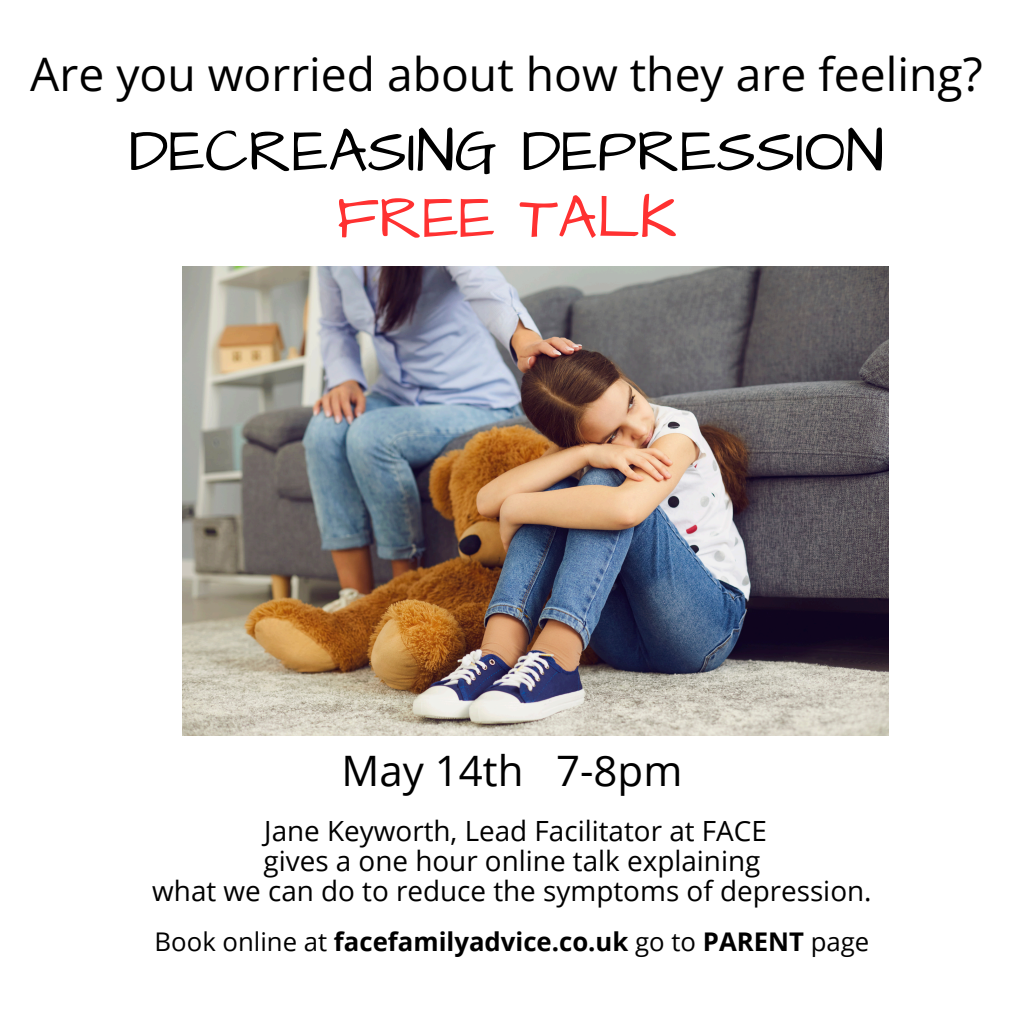
<style>
.page{position:relative;width:1013px;height:1013px;background:#fff}
.page>*{position:absolute;margin:0;border:0;box-sizing:border-box;transform-origin:0 0}
.t1{font:61.25px/66.5px "Architects Daughter";color:#000;text-align:center}
.t2{font:46.25px "Open Sans";color:#000}
.t3{font:42px "Open Sans";color:#000}
.t4{font:27.88px "Open Sans";color:#000}
.t5{font:700 25.75px "Open Sans";color:#000}
.s1{color:#ff3131}
.s2{font-weight:400}
</style>
<div class="page">
<img style="left:183px;top:267px;width:705px;height:469px">
<p class="t2" style="left:30px;top:42px;width:953px">Are you worried about how they are feeling?</p>
<p class="t1" style="left:129px;top:119px;width:756px">DECREASING DEPRESSION<br><span class="s1">FREE TALK</span></p>
<h1 class="t3" style="left:341px;top:741px;width:342px">May 14th 7-8pm</h1>
<p class="t4" style="left:264px;top:811px;width:504px">Jane Keyworth, Lead Facilitator at FACE</p>
<h2 class="t4" style="left:263px;top:841px;width:498px">gives a one hour online talk explaining</h2>
<p class="t4" style="left:152px;top:871px;width:721px">what we can do to reduce the symptoms of depression.</p>
<p class="t5" style="left:155px;top:923px;width:716px"><span class="s2">Book online at</span> facefamilyadvice.co.uk <span class="s2">go to</span> PARENT <span class="s2">page</span></p>
</div>
